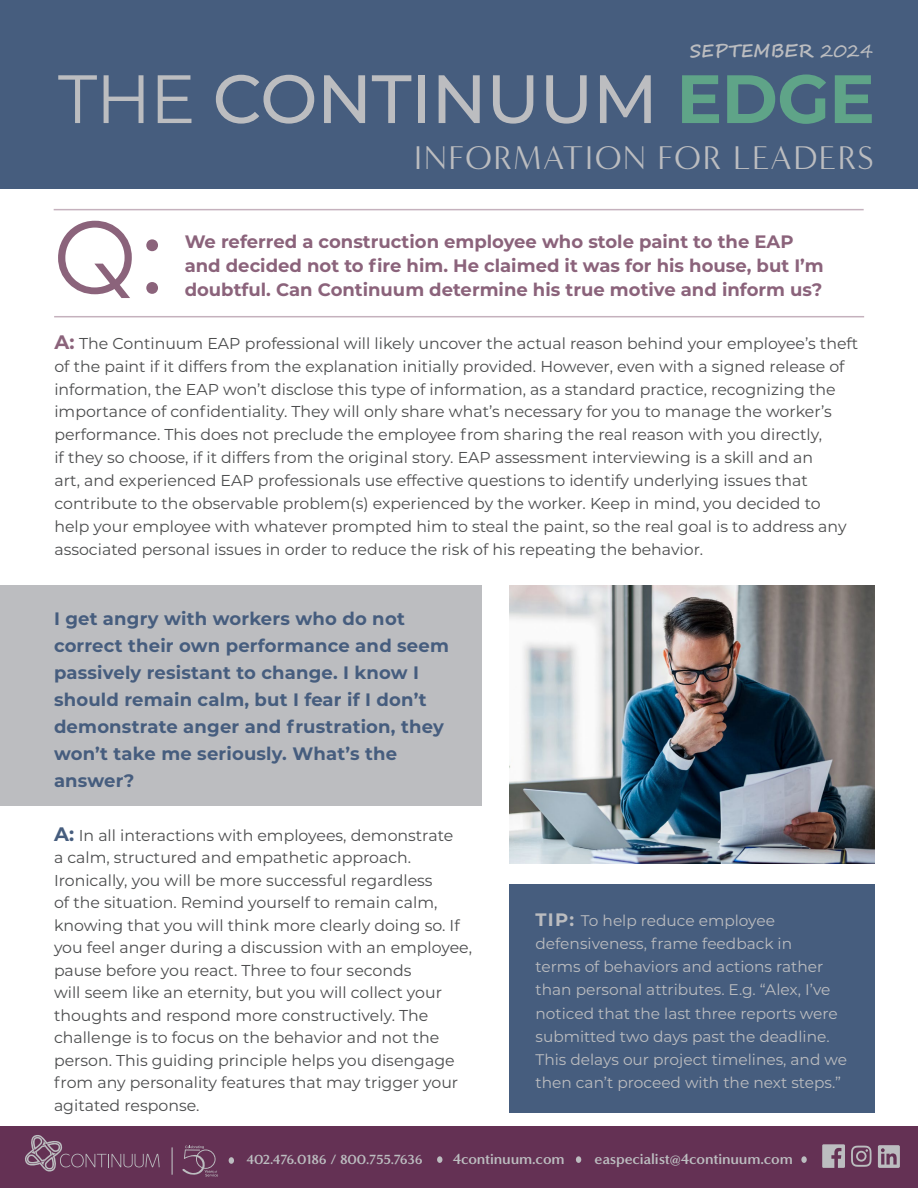
<style>
.page{position:relative;width:918px;height:1188px;background:#fff}
.page>*{position:absolute;margin:0;border:0;box-sizing:border-box;transform-origin:0 0}
.t1{font:97.5px "Century Gothic";color:#8b637b}
.t2{font:500 68.25px "Montserrat";letter-spacing:-.01em;color:#bcbdc0}
.t3{font:33.75px "Minerva Modern";letter-spacing:.05em;color:#bcbdc0}
.t4{font:700 18px/27px "Montserrat";letter-spacing:.01em;color:#465d7e}
.t5{font:700 18px/24px "Montserrat";color:#8b637b}
.t6{font:700 18px "Segoe Script";color:#bcbdc0}
.t7{font:15.75px/22.5px "Montserrat";color:#4b4c4d}
.t8{font:15.3px/23.2px "Montserrat";color:#bcbdc0}
.t9{font:700 15px "Minerva Modern";letter-spacing:-.01em;color:#bcbdc0}
.t10{font:700 13.5px "Minerva Modern";letter-spacing:-.01em;color:#bcbdc0}
.s1{font-weight:400}
.s2{font-weight:700;color:#5fa488}
.s3{font-weight:700;font-size:19.5px;color:#8b637b}
.s4{font-weight:700;font-size:19.5px;color:#465d7e}
.s5{font-weight:700;font-size:18px}
</style>
<div class="page">
<div style="left:0;top:1126px;width:918px;height:62px;background:#643154"></div>
<svg style="left:437px;top:1156px;width:5px;height:7px"></svg>
<svg style="left:576px;top:1156px;width:5px;height:7px"></svg>
<svg style="left:172px;top:1147px;width:1px;height:28px"></svg>
<svg style="left:25px;top:1135px;width:135px;height:37px"></svg>
<svg style="left:182px;top:1146px;width:36px;height:31px"></svg>
<div style="left:801px;top:1156px;width:6px;height:7px;background:#bcbdc0;border-radius:50%"></div>
<svg style="left:822px;top:1144px;width:23px;height:24px"></svg>
<div style="left:878px;top:1145px;width:22px;height:23px;background:#bcbdc0;border-radius:2px"></div>
<svg style="left:881px;top:1148px;width:16px;height:17px"></svg>
<svg style="left:851px;top:1146px;width:21px;height:21px"></svg>
<svg style="left:229px;top:1157px;width:5px;height:7px"></svg>
<div style="left:0;top:0;width:918px;height:189px;background:#465d7e"></div>
<div style="left:0;top:586px;width:482px;height:220px;background:#bcbdc0"></div>
<img style="left:510px;top:586px;width:365px;height:277px">
<div style="left:510px;top:884px;width:365px;height:228px;background:#465d7e"></div>
<hr style="left:54px;top:209px;width:810px;height:1px;background:#c5b1bd">
<hr style="left:54px;top:316px;width:810px;height:1px;background:#c5b1bd">
<p class="t6" style="left:690px;top:36px;width:184px">SEPTEMBER <span class="s1">2024</span></p>
<p class="t2" style="left:58px;top:51px;width:818px"><span class="s1">THE</span> CONTINUUM <span class="s2">EDGE</span></p>
<p class="t3" style="left:414px;top:138px;width:461px">INFORMATION FOR LEADERS</p>
<p class="t1" style="left:52px;top:189px;width:113px">Q:</p>
<p class="t5" style="left:185px;top:229px;width:641px">We referred a construction employee who stole paint to the EAP and decided not to fire him. He claimed it was for his house, but I’m doubtful. Can Continuum determine his true motive and inform us?</p>
<p class="t7" style="left:54px;top:331px;width:805px"><span class="s3">A:</span> The Continuum EAP professional will likely uncover the actual reason behind your employee’s theft of the paint if it differs from the explanation initially provided. However, even with a signed release of information, the EAP won’t disclose this type of information, as a standard practice, recognizing the importance of confidentiality. They will only share what’s necessary for you to manage the worker’s performance. This does not preclude the employee from sharing the real reason with you directly,<br>if they so choose, if it differs from the original story. EAP assessment interviewing is a skill and an<br>art, and experienced EAP professionals use effective questions to identify underlying issues that contribute to the observable problem(s) experienced by the worker. Keep in mind, you decided to help your employee with whatever prompted him to steal the paint, so the real goal is to address any associated personal issues in order to reduce the risk of his repeating the behavior.</p>
<p class="t4" style="left:54px;top:604px;width:396px">I get angry with workers who do not correct their own performance and seem passively resistant to change. I know I should remain calm, but I fear if I don’t demonstrate anger and frustration, they won’t take me seriously. What’s the answer?</p>
<p class="t7" style="left:54px;top:823px;width:420px"><span class="s4">A:</span> In all interactions with employees, demonstrate<br>a calm, structured and empathetic approach.<br>Ironically, you will be more successful regardless<br>of the situation. Remind yourself to remain calm, knowing that you will think more clearly doing so. If you feel anger during a discussion with an employee, pause before you react. Three to four seconds<br>will seem like an eternity, but you will collect your thoughts and respond more constructively. The challenge is to focus on the behavior and not the person. This guiding principle helps you disengage from any personality features that may trigger your agitated response.</p>
<p class="t8" style="left:536px;top:908px;width:313px"><span class="s5">TIP:</span> To help reduce employee defensiveness, frame feedback in<br>terms of behaviors and actions rather than personal attributes. E.g. “Alex, I’ve noticed that the last three reports were submitted two days past the deadline.<br>This delays our project timelines, and we then can’t proceed with the next steps.”</p>
<p class="t10" style="left:246px;top:1152px;width:178px">402.476.0186 / 800.755.7636</p>
<p class="t9" style="left:453px;top:1150px;width:113px">4continuum.com</p>
<p class="t9" style="left:595px;top:1150px;width:200px">easpecialist@4continuum.com</p>
</div>
